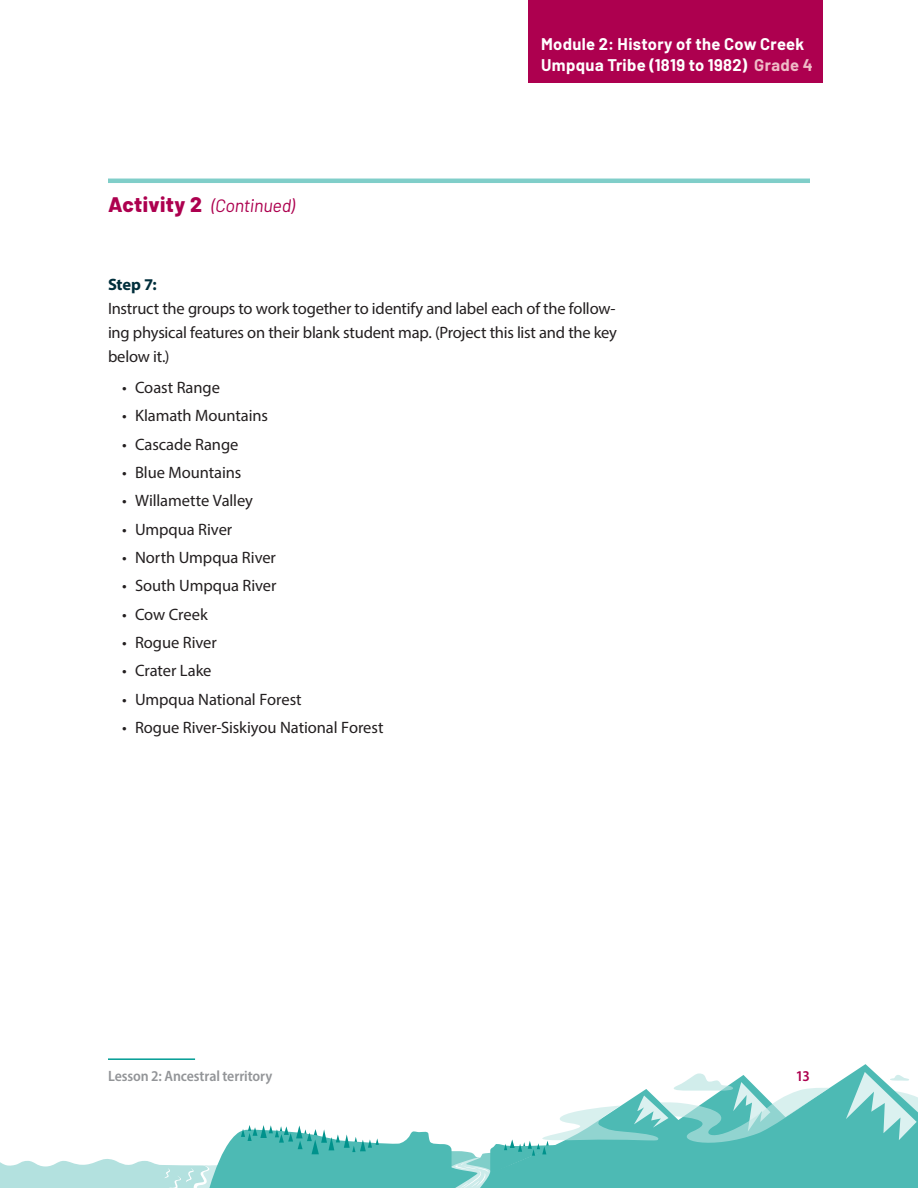
<style>
.page{position:relative;width:918px;height:1188px;background:#fff}
.page>*{position:absolute;margin:0;border:0;box-sizing:border-box;transform-origin:0 0}
.Activity_No{font:italic 18px "Barlow";letter-spacing:-.01em;color:#ad004f}
.Body{font:16.5px/24px "Myriad Pro";letter-spacing:-.01em;color:#231f20}
.t1{font:700 16.5px/21px "Barlow";letter-spacing:.02em;color:#fff}
.t2{font:600 semi-condensed 15px "Myriad Pro";letter-spacing:-.005em;color:#939598}
.t3{font:600 semi-condensed 15px "Myriad Pro";color:#ad004f}
.s1{font-weight:800;font-style:normal;font-size:21px}
.s2{color:#efbbc6}
.s3{font-weight:700;color:#002f3c}
</style>
<div class="page">
<svg style="left:0;top:1159px;width:205px;height:29px"></svg>
<svg style="left:205px;top:1064px;width:669px;height:124px"></svg>
<hr style="left:108px;top:179px;width:702px;height:4px;background:#80cec9">
<svg style="left:241px;top:1125px;width:138px;height:29px"></svg>
<svg style="left:438px;top:1072px;width:480px;height:116px"></svg>
<div style="left:529px;top:0;width:294px;height:82px;background:#ad004f"></div>
<hr style="left:108px;top:1058px;width:87px;height:2px;background:#009c94">
<p class="Activity_No" style="left:108px;top:193px;width:188px"><span class="s1">Activity 2</span> (Continued)</p>
<p class="t1" style="left:541px;top:32px;width:273px">Module 2: History of the Cow Creek<br>Umpqua Tribe (1819 to 1982) <span class="s2">Grade 4</span></p>
<p class="Body" style="left:108px;top:272px;width:510px"><span class="s3">Step 7:<br></span>Instruct the groups to work together to identify and label each of the follow&shy;ing physical features on their blank student map. (Project this list and the key below it.)</p>
<p class="Body" style="left:122px;top:375px;width:99px">• Coast Range</p>
<p class="Body" style="left:122px;top:404px;width:148px">• Klamath Mountains</p>
<p class="Body" style="left:122px;top:432px;width:118px">• Cascade Range</p>
<p class="Body" style="left:122px;top:460px;width:121px">• Blue Mountains</p>
<p class="Body" style="left:122px;top:488px;width:133px">• Willamette Valley</p>
<p class="Body" style="left:122px;top:517px;width:112px">• Umpqua River</p>
<p class="Body" style="left:122px;top:545px;width:155px">• North Umpqua River</p>
<p class="Body" style="left:122px;top:573px;width:156px">• South Umpqua River</p>
<p class="Body" style="left:122px;top:602px;width:87px">• Cow Creek</p>
<p class="Body" style="left:122px;top:630px;width:96px">• Rogue River</p>
<p class="Body" style="left:122px;top:658px;width:91px">• Crater Lake</p>
<p class="Body" style="left:122px;top:687px;width:181px">• Umpqua National Forest</p>
<p class="Body" style="left:122px;top:715px;width:263px">• Rogue River-Siskiyou National Forest</p>
<p class="t2" style="left:108px;top:1066px;width:166px">Lesson 2: Ancestral territory</p>
<p class="t3" style="left:796px;top:1066px;width:15px">13</p>
</div>
